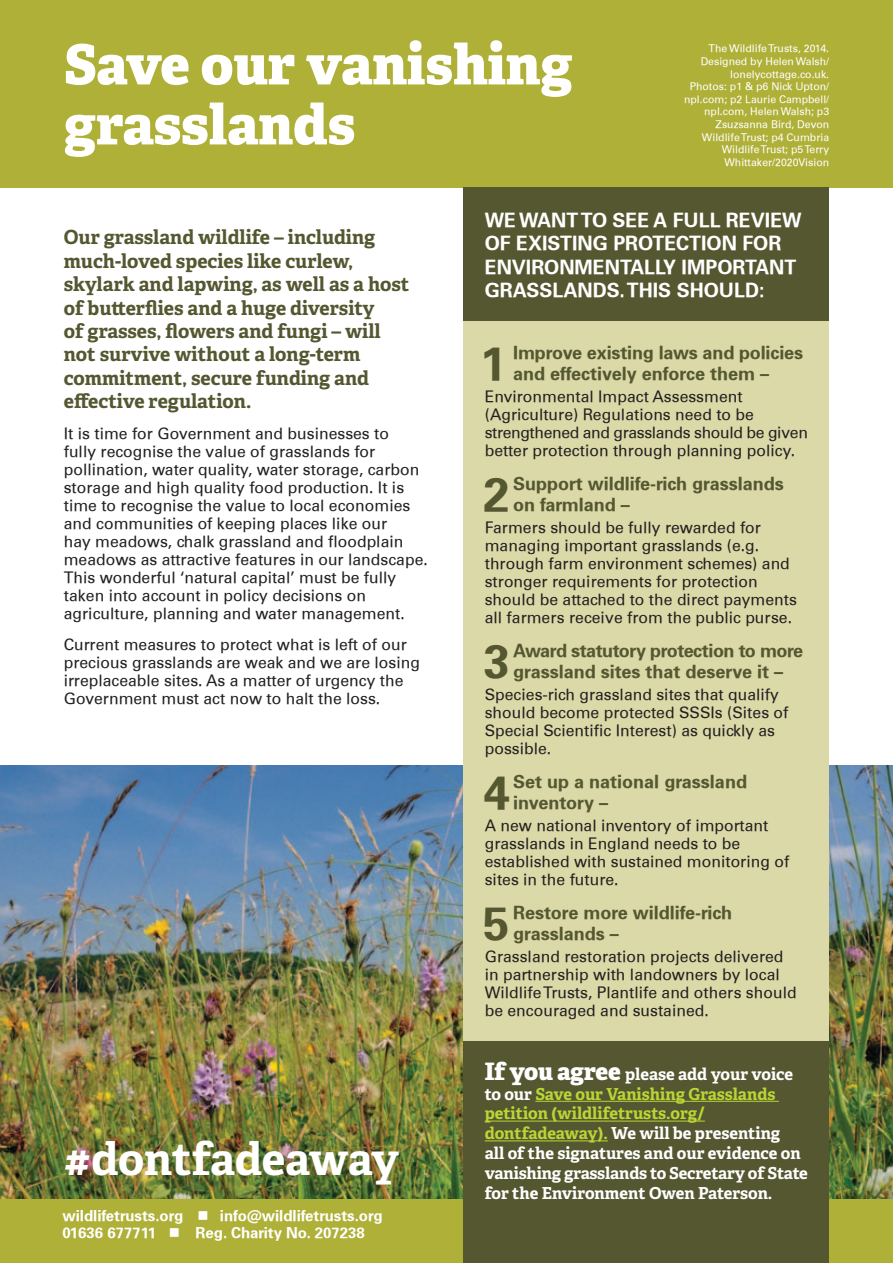
<style>
.page{position:relative;width:893px;height:1263px;background:#fff}
.page>*{position:absolute;margin:0;border:0;box-sizing:border-box;transform-origin:0 0}
.t1{font:800 55.5px/60px "Adelle";color:#fff}
.t2{font:700 47.1px "Univers";color:#545730}
.t3{font:700 45px "Adelle";letter-spacing:-.01em;color:#fff}
.t4{font:700 19.5px/23.4px "Adelle";color:#545730}
.t5{font:700 19.5px "Univers";color:#fff}
.t6{font:700 18px/21px "Univers";color:#545730}
.t7{font:700 18px/21px "Univers";letter-spacing:-.025em;color:#545730}
.t8{font:700 16.5px/19.8px "Adelle";letter-spacing:-.005em;color:#fff}
.t9{font:15.75px/18px "Univers";color:#231f20}
.t10{font:700 15px/17.2px "Univers";color:#fff}
.t11{font:10.5px/12.6px "Univers";color:#fff;text-align:right}
.s1{font-weight:800;font-size:24px}
.s2{color:#bad536}
</style>
<div class="page">
<img style="left:0;top:765px;width:893px;height:434px">
<div style="left:0;top:1199px;width:893px;height:64px;background:#afb037"></div>
<div style="left:463px;top:1040px;width:366px;height:223px;background:#545730"></div>
<hr style="left:535px;top:1101px;width:244px;height:1px;background:#bad536">
<hr style="left:485px;top:1121px;width:220px;height:1px;background:#bad536">
<hr style="left:485px;top:1140px;width:123px;height:1px;background:#bad536">
<div style="left:0;top:0;width:893px;height:187px;background:#afb037"></div>
<div style="left:463px;top:187px;width:366px;height:853px;background:#dbd9a8"></div>
<div style="left:463px;top:187px;width:366px;height:133px;background:#545730"></div>
<h1 class="t1" style="left:64px;top:32px;width:657px">What are we calling for?</h1>
<h1 class="t1" style="left:64px;top:32px;width:510px">Save our vanishing grasslands</h1>
<p class="t11" style="left:684px;top:42px;width:147px">The Wildlife Trusts, 2014.<br>Designed by Helen Walsh/ lonelycottage.co.uk.<br>Photos: p1 &amp; p6 Nick Upton/ npl.com; p2 Laurie Campbell/ npl.com, Helen Walsh; p3<br>Zsuzsanna Bird, Devon<br>Wildlife Trust; p4 Cumbria<br>Wildlife Trust; p5 Terry<br>Whittaker/2020Vision</p>
<p class="t4" style="left:64px;top:225px;width:347px">Our grassland wildlife – including much-loved species like curlew, skylark and lapwing, as well as a host of butterflies and a huge diversity<br>of grasses, flowers and fungi – will not survive without a long-term commitment, secure funding and effective regulation.</p>
<p class="t9" style="left:64px;top:424px;width:365px">It is time for Government and businesses to<br>fully recognise the value of grasslands for pollination, water quality, water storage, carbon storage and high quality food production. It is time to recognise the value to local economies and communities of keeping places like our<br>hay meadows, chalk grassland and floodplain meadows as attractive features in our landscape.<br>This wonderful ‘natural capital’ must be fully taken into account in policy decisions on agriculture, planning and water management.</p>
<p class="t9" style="left:64px;top:635px;width:358px">Current measures to protect what is left of our precious grasslands are weak and we are losing irreplaceable sites. As a matter of urgency the Government must act now to halt the loss.</p>
<h3 class="t3" style="left:64px;top:1126px;width:337px">#dontfadeaway</h3>
<p class="t10" style="left:62px;top:1207px;width:322px">wildlifetrusts.org ■ info@wildlifetrusts.org<br>01636 677711 ■ Reg. Charity No. 207238</p>
<p class="t5" style="left:485px;top:208px;width:51px">We want</p>
<p class="t5" style="left:581px;top:208px;width:116px">to see a full</p>
<p class="t5" style="left:726px;top:208px;width:75px">review</p>
<p class="t5" style="left:485px;top:232px;width:69px">o f existin</p>
<p class="t5" style="left:593px;top:232px;width:47px">g prot</p>
<p class="t5" style="left:664px;top:232px;width:25px">ection</p>
<p class="t5" style="left:742px;top:232px;width:26px">for</p>
<p class="t5" style="left:485px;top:255px;width:56px">environm</p>
<p class="t5" style="left:593px;top:255px;width:25px">entall</p>
<p class="t5" style="left:663px;top:255px;width:69px">y im portant</p>
<p class="t5" style="left:485px;top:279px;width:30px">grasslan</p>
<p class="t5" style="left:593px;top:279px;width:126px">ds. This shoul</p>
<p class="t5" style="left:745px;top:279px;width:21px">d:</p>
<h2 class="t2" style="left:480px;top:335px;width:28px">1</h2>
<p class="t6" style="left:513px;top:342px;width:291px">Improve existing laws and policies and effectively enforce them –</p>
<p class="t9" style="left:485px;top:387px;width:325px">Environmental Impact Assessment (Agriculture) Regulations need to be strengthened and grasslands should be given better protection through planning policy.</p>
<h2 class="t2" style="left:484px;top:466px;width:28px">2</h2>
<p class="t6" style="left:513px;top:473px;width:272px">Support wildlife-rich grasslands on farmland –</p>
<p class="t9" style="left:485px;top:518px;width:314px">Farmers should be fully rewarded for managing important grasslands (e.g. through farm environment schemes) and stronger requirements for protection should be attached to the direct payments all farmers receive from the public purse.</p>
<h2 class="t2" style="left:484px;top:633px;width:28px">3</h2>
<p class="t7" style="left:513px;top:640px;width:291px">Award statutory protection to more grassland sites that deserve it –</p>
<p class="t9" style="left:485px;top:685px;width:305px">Species-rich grassland sites that qualify should become protected SSSIs (Sites of Special Scientific Interest) as quickly as possible.</p>
<h2 class="t2" style="left:484px;top:764px;width:28px">4</h2>
<p class="t6" style="left:513px;top:771px;width:235px">Set up a national grassland inventory –</p>
<p class="t9" style="left:485px;top:816px;width:306px">A new national inventory of important grasslands in England needs to be established with sustained monitoring of sites in the future.</p>
<h2 class="t2" style="left:483px;top:895px;width:28px">5</h2>
<p class="t6" style="left:513px;top:902px;width:220px">Restore more wildlife-rich grasslands –</p>
<p class="t9" style="left:485px;top:947px;width:313px">Grassland restoration projects delivered in partnership with landowners by local Wildlife Trusts, Plantlife and others should be encouraged and sustained.</p>
<p class="t8" style="left:485px;top:1063px;width:325px"><span class="s1">If you agree</span> please add your voice to our <span class="s2">Save our Vanishing Grasslands petition (wildlifetrusts.org/ dontfadeaway).</span> We will be presenting<br>all of the signatures and our evidence on vanishing grasslands to Secretary of State for the Environment Owen Paterson.</p>
</div>
